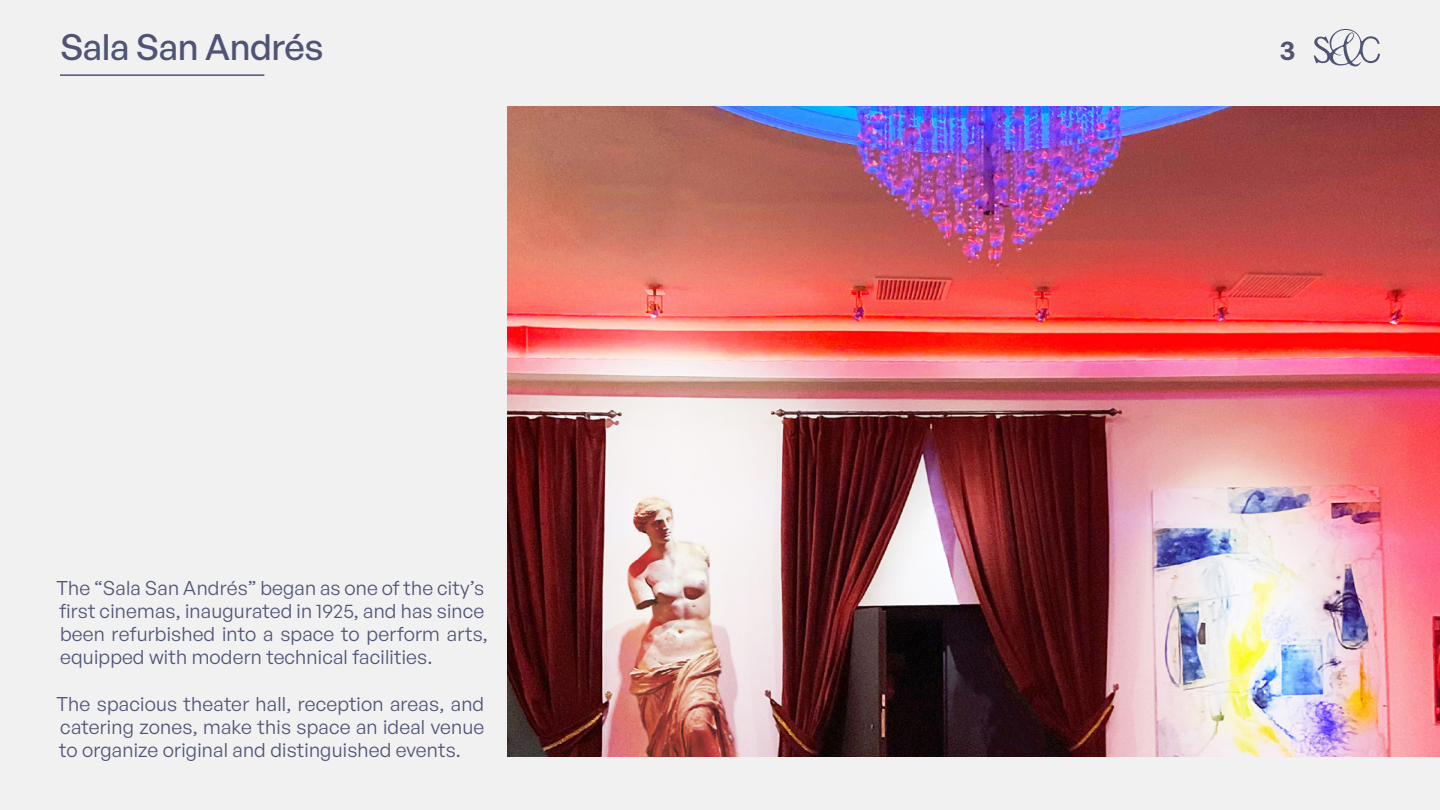
<style>
.page{position:relative;width:1440px;height:810px;background:#f1f1f1}
.page>*{position:absolute;margin:0;border:0;box-sizing:border-box;transform-origin:0 0}
.t1{font:500 36px "General Sans";letter-spacing:-.015em;color:#4f5475}
.t2{font:600 27px "General Sans";color:#4f5475}
.t3{font:19.5px/23.2px "General Sans";letter-spacing:.01em;color:#4f5475}
</style>
<div class="page">
<svg style="left:1314px;top:29px;width:66px;height:37px"></svg>
<hr style="left:60px;top:74px;width:204px;height:2px;background:#4f5475">
<img style="left:508px;top:106px;width:932px;height:651px">
<h1 class="t1" style="left:60px;top:24px;width:265px">Sala San Andrés</h1>
<h2 class="t2" style="left:1280px;top:33px;width:17px">3</h2>
<p class="t3" style="left:56px;top:576px;width:433px">The “Sala San Andrés” began as one of the city’s first cinemas, inaugurated in 1925, and has since been refurbished into a space to perform arts, equipped with modern technical facilities.</p>
<p class="t3" style="left:56px;top:692px;width:429px;text-align:justify">The spacious theater hall, reception areas, and catering zones, make this space an ideal venue to organize original and distinguished events.</p>
</div>
